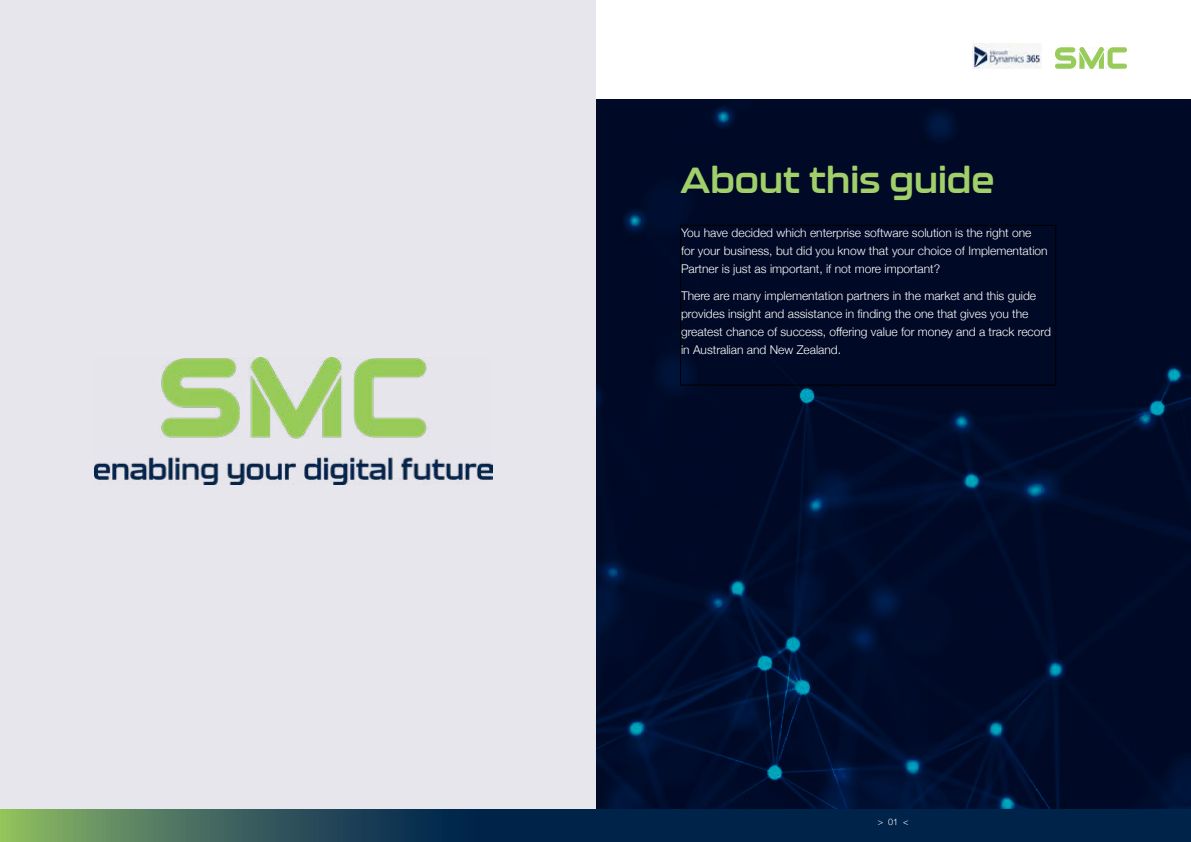
<style>
.page{position:relative;width:1191px;height:842px;background:#fff}
.page>*{position:absolute;margin:0;border:0;box-sizing:border-box;transform-origin:0 0}
.t1{font:700 36px "Kallisto";color:#a1cf6a}
.t2{font:300 12px/18px "Helvetica Neue";color:#fff}
.t3{font:300 9px "Helvetica Neue";color:#fff}
</style>
<div class="page">
<svg style="left:595px;top:99px;width:596px;height:710px;background:#000c29"></svg>
<div style="left:0;top:0;width:595px;height:842px;background:#e6e6ec"></div>
<img style="left:95px;top:358px;width:397px;height:126px">
<img style="left:1055px;top:47px;width:71px;height:22px">
<img style="left:973px;top:43px;width:68px;height:25px">
<svg style="left:0;top:809px;width:1191px;height:33px;background:#193e50"></svg>
<div style="left:680px;top:225px;width:376px;height:161px;border:1px solid #000"></div>
<h1 class="t1" style="left:680px;top:158px;width:315px">About this guide</h1>
<p class="t2" style="left:681px;top:223px;width:368px">You have decided which enterprise software solution is the right one for your business, but did you know that your choice of Implementation<br>Partner is just as important, if not more important?</p>
<p class="t2" style="left:681px;top:286px;width:371px">There are many implementation partners in the market and this guide provides insight and assistance in finding the one that gives you the greatest chance of success, offering value for money and a track record in Australian and New Zealand.</p>
<p class="t3" style="left:878px;top:815px;width:32px">&gt; 01 &lt;</p>
</div>
